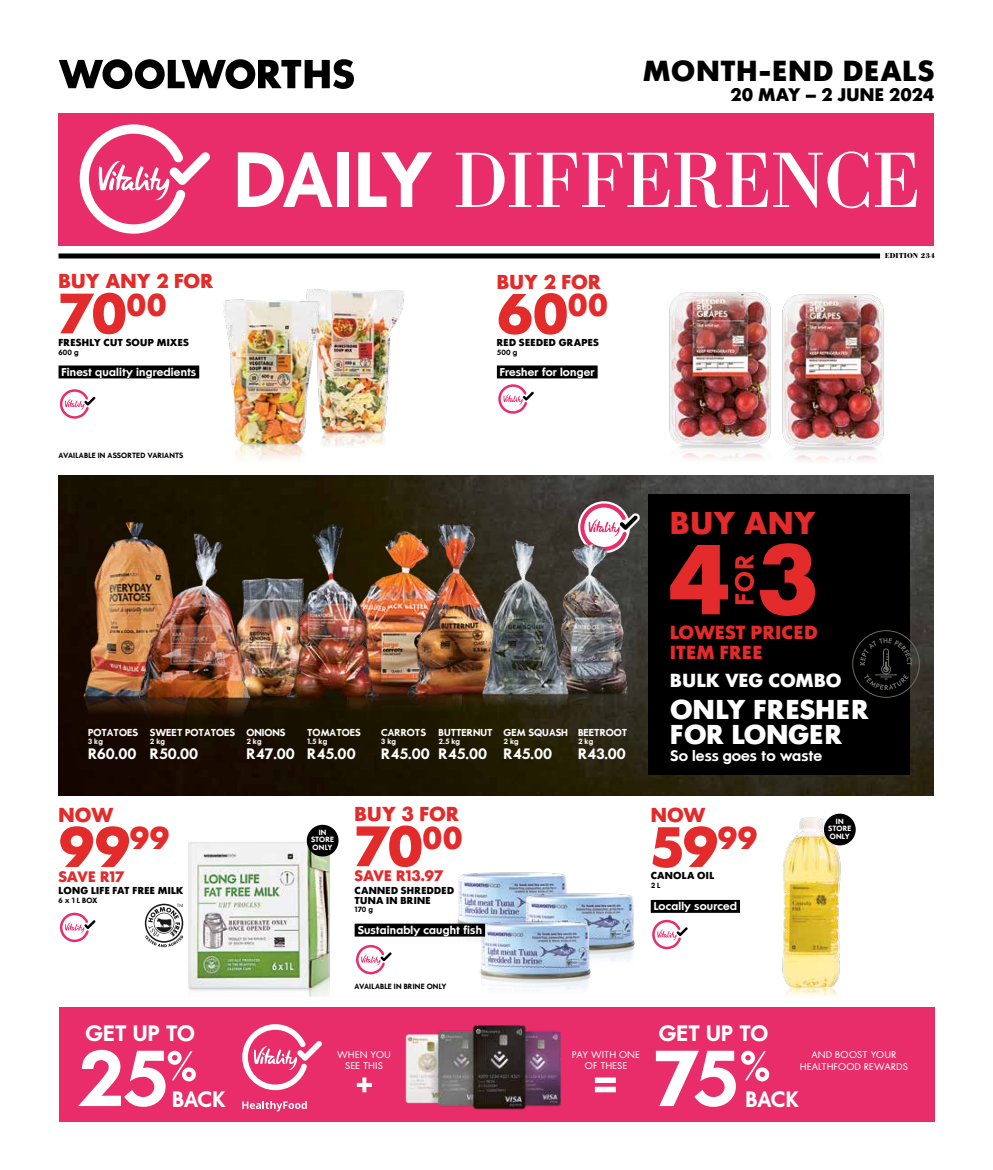
<style>
.page{position:relative;width:993px;height:1170px;background:#fff}
.page>*{position:absolute;margin:0;border:0;box-sizing:border-box;transform-origin:0 0}
.t1{font:600 78.38px "W Futura";color:#fff}
.t2{font:77.25px "AT Our Bodoni";letter-spacing:.01em;color:#fff}
.t3{font:700 56.25px "W Futura";letter-spacing:-.025em;color:#e42b2b}
.t4{font:700 31.25px "W Futura";letter-spacing:.01em;color:#e42b2b}
.t5{font:700 28.75px "W Futura";letter-spacing:.03em;color:#000}
.t6{font:700 27px/25px "W Futura";color:#fff}
.t7{font:600 22.12px "W Futura";letter-spacing:-.02em;color:#fff}
.t8{font:700 20px "W Futura";color:#e42b2b}
.t9{font:700 18.75px/20.4px "W Futura";letter-spacing:.01em;color:#e42b2b}
.t10{font:700 18.75px "W Futura";color:#fff}
.t11{font:700 18px "W Futura";letter-spacing:.01em;color:#000}
.t12{font:600 15px "W Futura";color:#fff}
.t13{font:700 15px "W Futura";letter-spacing:-.015em;color:#e42b2b}
.t14{font:600 11.25px "W Futura";letter-spacing:.015em;color:#fff}
.t15{font:700 10px/10px "W Futura";letter-spacing:.025em;color:#000}
.t16{font:600 10px "W Futura";color:#fff}
.t17{font:500 9.62px/11.6px "W Futura";letter-spacing:.035em;color:#fff;text-align:center}
.t18{font:600 7.5px "W Futura";letter-spacing:.015em;color:#000}
.t19{font:600 7.5px/7.5px "W Futura";letter-spacing:.005em;color:#fff;text-align:center}
.t20{font:700 7.12px "AT Our Bodoni";letter-spacing:.015em;color:#000}
.s1{font-family:"W Futura";font-weight:600}
</style>
<div class="page">
<img style="left:58px;top:475px;width:874px;height:320px">
<img style="left:76px;top:518px;width:123px;height:210px">
<div style="left:58px;top:253px;width:821px;height:5px;background:#000"></div>
<svg style="left:59px;top:59px;width:295px;height:30px"></svg>
<img style="left:306px;top:289px;width:99px;height:158px">
<img style="left:223px;top:296px;width:105px;height:164px">
<svg style="left:59px;top:389px;width:37px;height:30px"></svg>
<div style="left:58px;top:365px;width:141px;height:13px;background:#000"></div>
<div style="left:648px;top:494px;width:261px;height:281px;background:#000"></div>
<svg style="left:670px;top:543px;width:144px;height:73px"></svg>
<img style="left:852px;top:630px;width:44px;height:67px">
<img style="left:896px;top:632px;width:23px;height:63px">
<svg style="left:859px;top:638px;width:52px;height:52px"></svg>
<svg style="left:578px;top:501px;width:62px;height:37px"></svg>
<img style="left:382px;top:522px;width:79px;height:193px">
<img style="left:588px;top:538px;width:60px;height:169px">
<img style="left:404px;top:519px;width:106px;height:189px">
<img style="left:480px;top:526px;width:108px;height:191px">
<img style="left:258px;top:571px;width:25px;height:142px">
<img style="left:283px;top:520px;width:99px;height:196px">
<img style="left:128px;top:529px;width:130px;height:198px">
<div style="left:58px;top:112px;width:876px;height:133px;background:#e82d6a"></div>
<svg style="left:80px;top:124px;width:130px;height:110px"></svg>
<div style="left:58px;top:1007px;width:876px;height:114px;background:#e82d6a"></div>
<svg style="left:168px;top:1050px;width:28px;height:31px"></svg>
<svg style="left:741px;top:1050px;width:28px;height:31px"></svg>
<svg style="left:242px;top:1024px;width:80px;height:66px"></svg>
<svg style="left:242px;top:1101px;width:65px;height:10px"></svg>
<svg style="left:357px;top:1077px;width:15px;height:15px"></svg>
<img style="left:387px;top:1025px;width:215px;height:97px">
<svg style="left:594px;top:1077px;width:21px;height:15px"></svg>
<img style="left:785px;top:294px;width:99px;height:167px">
<img style="left:669px;top:292px;width:116px;height:167px">
<svg style="left:498px;top:384px;width:36px;height:30px"></svg>
<img style="left:446px;top:872px;width:121px;height:65px">
<img style="left:513px;top:889px;width:122px;height:73px">
<img style="left:469px;top:917px;width:129px;height:73px">
<div style="left:354px;top:923px;width:131px;height:13px;background:#000"></div>
<svg style="left:145px;top:903px;width:38px;height:44px"></svg>
<img style="left:782px;top:817px;width:61px;height:179px">
<svg style="left:652px;top:919px;width:36px;height:31px"></svg>
<svg style="left:356px;top:944px;width:36px;height:31px"></svg>
<svg style="left:59px;top:912px;width:37px;height:31px"></svg>
<div style="left:823px;top:813px;width:32px;height:32px;background:#000;border-radius:50%"></div>
<img style="left:188px;top:835px;width:144px;height:160px">
<div style="left:650px;top:899px;width:89px;height:13px;background:#000"></div>
<div style="left:496px;top:365px;width:101px;height:13px;background:#000"></div>
<div style="left:307px;top:824px;width:31px;height:32px;background:#000;border-radius:50%"></div>
<h3 class="t5" style="left:642px;top:53px;width:293px">MONTH-END DEALS</h3>
<h3 class="t11" style="left:730px;top:84px;width:205px">20 MAY – 2 JUNE 2024</h3>
<h2 class="t2" style="left:234px;top:135px;width:686px"><span class="s1">DAILY</span> DIFFERENCE</h2>
<h3 class="t8" style="left:58px;top:269px;width:157px">BUY ANY 2 FOR</h3>
<h3 class="t3" style="left:58px;top:279px;width:110px">70<sup>00</sup></h3>
<p class="t15" style="left:58px;top:337px;width:132px">FRESHLY CUT SOUP MIXES</p>
<p class="t18" style="left:58px;top:347px;width:22px">600 g</p>
<p class="t14" style="left:62px;top:365px;width:136px">Finest quality ingredients</p>
<p class="t18" style="left:58px;top:450px;width:126px">AVAILABLE IN ASSORTED VARIANTS</p>
<h3 class="t8" style="left:496px;top:269px;width:106px">BUY 2 FOR</h3>
<h3 class="t3" style="left:496px;top:279px;width:113px">60<sup>00</sup></h3>
<p class="t15" style="left:496px;top:338px;width:103px">RED SEEDED GRAPES</p>
<p class="t18" style="left:496px;top:348px;width:22px">500 g</p>
<p class="t14" style="left:500px;top:365px;width:96px">Fresher for longer</p>
<h3 class="t4" style="left:670px;top:504px;width:147px">BUY ANY</h3>
<p class="t20" style="left:884px;top:251px;width:52px">EDITION 234</p>
<h3 class="t9" style="left:670px;top:622px;width:149px">LOWEST PRICED<br>ITEM FREE</h3>
<h3 class="t10" style="left:670px;top:669px;width:173px">BULK VEG COMBO</h3>
<p class="t16" style="left:88px;top:726px;width:51px">POTATOES</p>
<p class="t19" style="left:88px;top:738px;width:16px">3 kg</p>
<h3 class="t12" style="left:88px;top:745px;width:50px">R60.00</h3>
<p class="t16" style="left:150px;top:726px;width:87px">SWEET POTATOES</p>
<p class="t19" style="left:150px;top:738px;width:17px">2 kg</p>
<h3 class="t12" style="left:150px;top:745px;width:50px">R50.00</h3>
<p class="t16" style="left:246px;top:726px;width:40px">ONIONS</p>
<p class="t19" style="left:246px;top:738px;width:17px">2 kg</p>
<h3 class="t12" style="left:246px;top:745px;width:50px">R47.00</h3>
<p class="t16" style="left:307px;top:726px;width:55px">TOMATOES</p>
<p class="t19" style="left:307px;top:738px;width:22px">1.5 kg</p>
<h3 class="t12" style="left:307px;top:745px;width:50px">R45.00</h3>
<p class="t16" style="left:381px;top:726px;width:46px">CARROTS</p>
<p class="t19" style="left:381px;top:738px;width:16px">3 kg</p>
<h3 class="t12" style="left:381px;top:745px;width:50px">R45.00</h3>
<p class="t16" style="left:438px;top:726px;width:56px">BUTTERNUT</p>
<p class="t19" style="left:438px;top:738px;width:23px">2.5 kg</p>
<h3 class="t12" style="left:438px;top:745px;width:50px">R45.00</h3>
<p class="t16" style="left:503px;top:726px;width:66px">GEM SQUASH</p>
<p class="t19" style="left:503px;top:738px;width:17px">2 kg</p>
<h3 class="t12" style="left:503px;top:745px;width:50px">R45.00</h3>
<p class="t16" style="left:578px;top:726px;width:51px">BEETROOT</p>
<p class="t19" style="left:578px;top:738px;width:17px">2 kg</p>
<h3 class="t12" style="left:578px;top:745px;width:49px">R43.00</h3>
<h3 class="t6" style="left:670px;top:696px;width:200px">ONLY FRESHER<br>FOR LONGER</h3>
<h3 class="t12" style="left:670px;top:746px;width:153px">So less goes to waste</h3>
<h3 class="t8" style="left:58px;top:802px;width:57px">NOW</h3>
<h3 class="t3" style="left:58px;top:812px;width:113px">99<sup>99</sup></h3>
<h3 class="t13" style="left:58px;top:867px;width:68px">SAVE R17</h3>
<p class="t15" style="left:58px;top:885px;width:127px">LONG LIFE FAT FREE MILK</p>
<p class="t18" style="left:58px;top:896px;width:41px">6 x 1 L BOX</p>
<p class="t19" style="left:311px;top:828px;width:25px">IN<br>STORE<br>ONLY</p>
<h3 class="t8" style="left:354px;top:801px;width:106px">BUY 3 FOR</h3>
<h3 class="t3" style="left:354px;top:811px;width:110px">70<sup>00</sup></h3>
<h3 class="t13" style="left:354px;top:866px;width:90px">SAVE R13.97</h3>
<p class="t15" style="left:354px;top:885px;width:101px">CANNED SHREDDED<br>TUNA IN BRINE</p>
<p class="t18" style="left:354px;top:905px;width:20px">170 g</p>
<h3 class="t8" style="left:650px;top:802px;width:57px">NOW</h3>
<h3 class="t3" style="left:650px;top:812px;width:108px">59<sup>99</sup></h3>
<p class="t15" style="left:650px;top:870px;width:65px">CANOLA OIL</p>
<p class="t18" style="left:650px;top:881px;width:11px">2 L</p>
<p class="t14" style="left:653px;top:899px;width:85px">Locally sourced</p>
<p class="t19" style="left:827px;top:817px;width:25px">IN<br>STORE<br>ONLY</p>
<p class="t14" style="left:357px;top:923px;width:126px">Sustainably caught fish</p>
<h3 class="t7" style="left:86px;top:1019px;width:111px">GET UP TO</h3>
<h1 class="t1" style="left:76px;top:1031px;width:93px">25</h1>
<h3 class="t7" style="left:172px;top:1085px;width:55px">BACK</h3>
<p class="t18" style="left:354px;top:982px;width:93px">AVAILABLE IN BRINE ONLY</p>
<h3 class="t7" style="left:658px;top:1019px;width:111px">GET UP TO</h3>
<h1 class="t1" style="left:653px;top:1031px;width:85px">75</h1>
<p class="t17" style="left:337px;top:1048px;width:55px">WHEN YOU<br>SEE THIS</p>
<p class="t17" style="left:572px;top:1048px;width:69px">PAY WITH ONE<br>OF THESE</p>
<p class="t17" style="left:799px;top:1049px;width:109px">AND BOOST YOUR<br>HEALTHFOOD REWARDS</p>
<h3 class="t7" style="left:745px;top:1085px;width:55px">BACK</h3>
</div>
